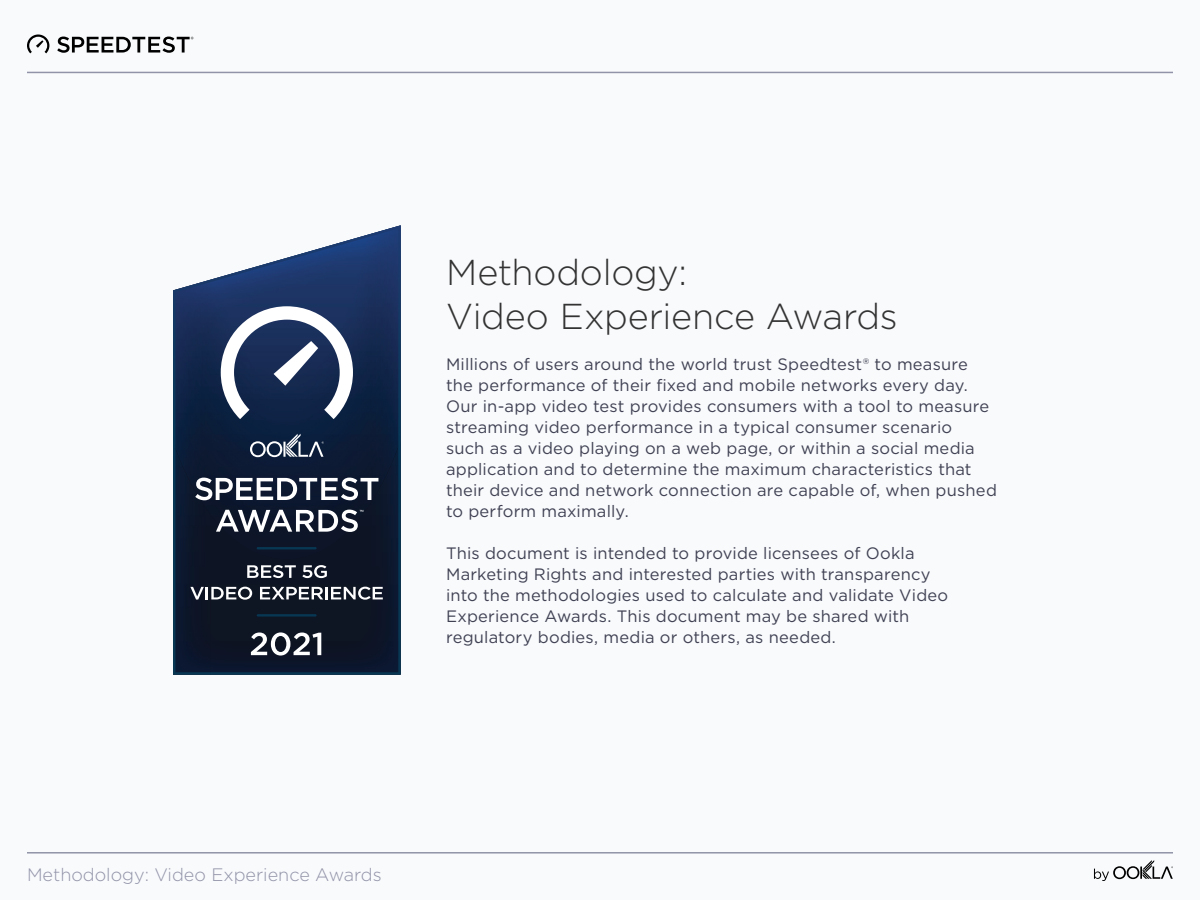
<style>
.page{position:relative;width:1200px;height:900px;background:#f9fafc}
.page>*{position:absolute;margin:0;border:0;box-sizing:border-box;transform-origin:0 0}
.t1{font:300 36px "Gotham";letter-spacing:-.01em;color:#333}
.t2{font:300 18px "Gotham";color:#9193a8}
.t3{font:16.5px/21px "Gotham";letter-spacing:.01em;color:#404254}
</style>
<div class="page">
<hr style="left:27px;top:852px;width:1146px;height:2px;background:#9193a8">
<hr style="left:27px;top:72px;width:1146px;height:1px;background:#9193a8">
<svg style="left:27px;top:34px;width:22px;height:19px"></svg>
<svg style="left:57px;top:37px;width:136px;height:16px"></svg>
<svg style="left:1094px;top:860px;width:79px;height:21px"></svg>
<svg style="left:173px;top:225px;width:228px;height:450px;background:#283751"></svg>
<svg style="left:251px;top:632px;width:70px;height:24px"></svg>
<svg style="left:247px;top:565px;width:49px;height:13px"></svg>
<svg style="left:302px;top:565px;width:25px;height:13px"></svg>
<svg style="left:190px;top:587px;width:62px;height:13px"></svg>
<svg style="left:260px;top:587px;width:123px;height:13px"></svg>
<hr style="left:257px;top:547px;width:60px;height:2px;background:#073753">
<hr style="left:257px;top:614px;width:60px;height:3px;background:#073753">
<svg style="left:221px;top:306px;width:132px;height:113px"></svg>
<svg style="left:250px;top:434px;width:74px;height:23px;background:#47566c"></svg>
<svg style="left:195px;top:478px;width:183px;height:22px"></svg>
<svg style="left:216px;top:510px;width:147px;height:22px"></svg>
<p class="t1" style="left:446px;top:250px;width:243px">Methodology:</p>
<p class="t1" style="left:446px;top:293px;width:453px">Video Experience Awards</p>
<p class="t3" style="left:446px;top:354px;width:552px">Millions of users around the world trust Speedtest® to measure the performance of their fixed and mobile networks every day.<br>Our in-app video test provides consumers with a tool to measure streaming video performance in a typical consumer scenario<br>such as a video playing on a web page, or within a social media application and to determine the maximum characteristics that their device and network connection are capable of, when pushed to perform maximally.</p>
<p class="t3" style="left:446px;top:543px;width:504px">This document is intended to provide licensees of Ookla Marketing Rights and interested parties with transparency into the methodologies used to calculate and validate Video Experience Awards. This document may be shared with regulatory bodies, media or others, as needed.</p>
<p class="t2" style="left:27px;top:863px;width:356px">Methodology: Video Experience Awards</p>
</div>
